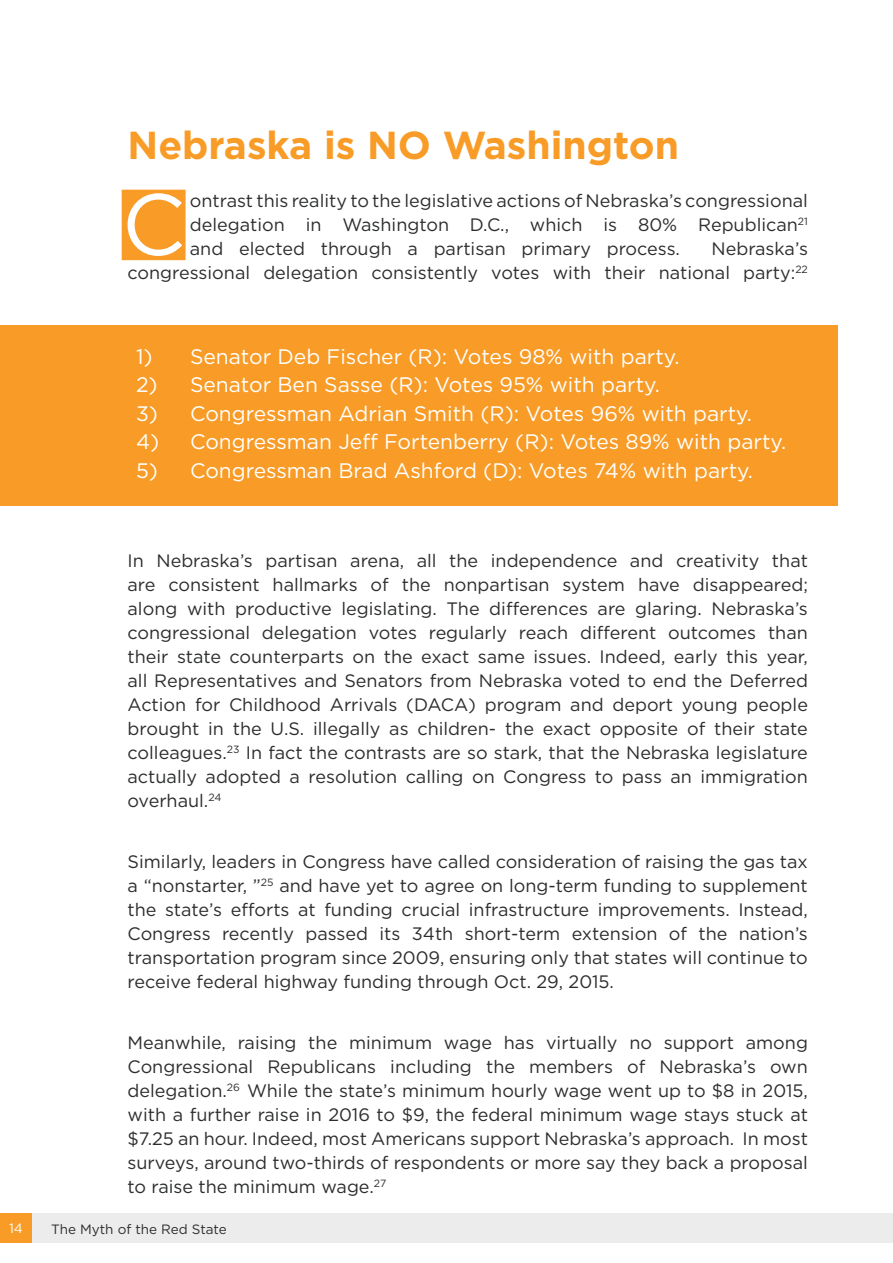
<style>
.page{position:relative;width:893px;height:1263px;background:#fff}
.page>*{position:absolute;margin:0;border:0;box-sizing:border-box;transform-origin:0 0}
.t1{font:86.55px "Gotham";color:#fff}
.t2{font:700 39px "Gotham";color:#f89c27}
.t3{font:21px "Gotham";color:#fff}
.t4{font:18px/24px "Gotham";color:#2c2d2d;text-align:justify}
.t5{font:13.5px "Gotham";color:#2c2d2d}
.t6{font:13.5px "Gotham";color:#fff}
</style>
<div class="page">
<div style="left:30px;top:1214px;width:863px;height:29px;background:#ececec"></div>
<div style="left:0;top:1214px;width:31px;height:29px;background:#f89c27"></div>
<div style="left:122px;top:190px;width:64px;height:70px;background:#f89c27"></div>
<div style="left:0;top:326px;width:838px;height:180px;background:#f89c27"></div>
<h2 class="t2" style="left:128px;top:119px;width:553px">Nebraska is NO Washington</h2>
<h1 class="t1" style="left:122px;top:169px;width:65px">C</h1>
<p class="t4" style="left:190px;top:188px;width:619px">ontrast this reality to the legislative actions of Nebraska’s congressional delegation in Washington D.C., which is 80% Republican<sup>21 </sup>and elected through a partisan primary process.</p>
<p class="t4" style="left:128px;top:236px;width:682px;text-align:right">Nebraska’s<br>congressional delegation consistently votes with their national party:<sup>22</sup></p>
<p class="t3" style="left:136px;top:343px;width:545px">1) Senator Deb Fischer (R): Votes 98% with party.</p>
<p class="t3" style="left:136px;top:371px;width:525px">2) Senator Ben Sasse (R): Votes 95% with party.</p>
<p class="t3" style="left:136px;top:400px;width:617px">3) Congressman Adrian Smith (R): Votes 96% with party.</p>
<p class="t3" style="left:136px;top:428px;width:652px">4) Congressman Jeff Fortenberry (R): Votes 89% with party.</p>
<p class="t3" style="left:136px;top:457px;width:618px">5) Congressman Brad Ashford (D): Votes 74% with party.</p>
<p class="t4" style="left:128px;top:548px;width:682px">In Nebraska’s partisan arena, all the independence and creativity that are consistent hallmarks of the nonpartisan system have disappeared; along with productive legislating. The differences are glaring. Nebraska’s congressional delegation votes regularly reach different outcomes than their state counterparts on the exact same issues. Indeed, early this year, all Representatives and Senators from Nebraska voted to end the Deferred Action for Childhood Arrivals (DACA) program and deport young people brought in the U.S. illegally as children- the exact opposite of their state colleagues.<sup>23</sup> In fact the contrasts are so stark, that the Nebraska legislature actually adopted a resolution calling on Congress to pass an immigration overhaul.<sup>24</sup></p>
<p class="t4" style="left:128px;top:849px;width:682px">Similarly, leaders in Congress have called consideration of raising the gas tax a “nonstarter, ”<sup>25</sup> and have yet to agree on long-term funding to supplement the state’s efforts at funding crucial infrastructure improvements. Instead, Congress recently passed its 34th short-term extension of the nation’s transportation program since 2009, ensuring only that states will continue to receive federal highway funding through Oct. 29, 2015.</p>
<p class="t4" style="left:128px;top:1030px;width:682px">Meanwhile, raising the minimum wage has virtually no support among Congressional Republicans including the members of Nebraska’s own delegation.<sup>26</sup> While the state’s minimum hourly wage went up to $8 in 2015, with a further raise in 2016 to $9, the federal minimum wage stays stuck at $7.25 an hour. Indeed, most Americans support Nebraska’s approach. In most surveys, around two-thirds of respondents or more say they back a proposal to raise the minimum wage.<sup>27</sup></p>
<p class="t6" style="left:9px;top:1220px;width:15px">14</p>
<p class="t5" style="left:51px;top:1220px;width:177px">The Myth of the Red State</p>
</div>
